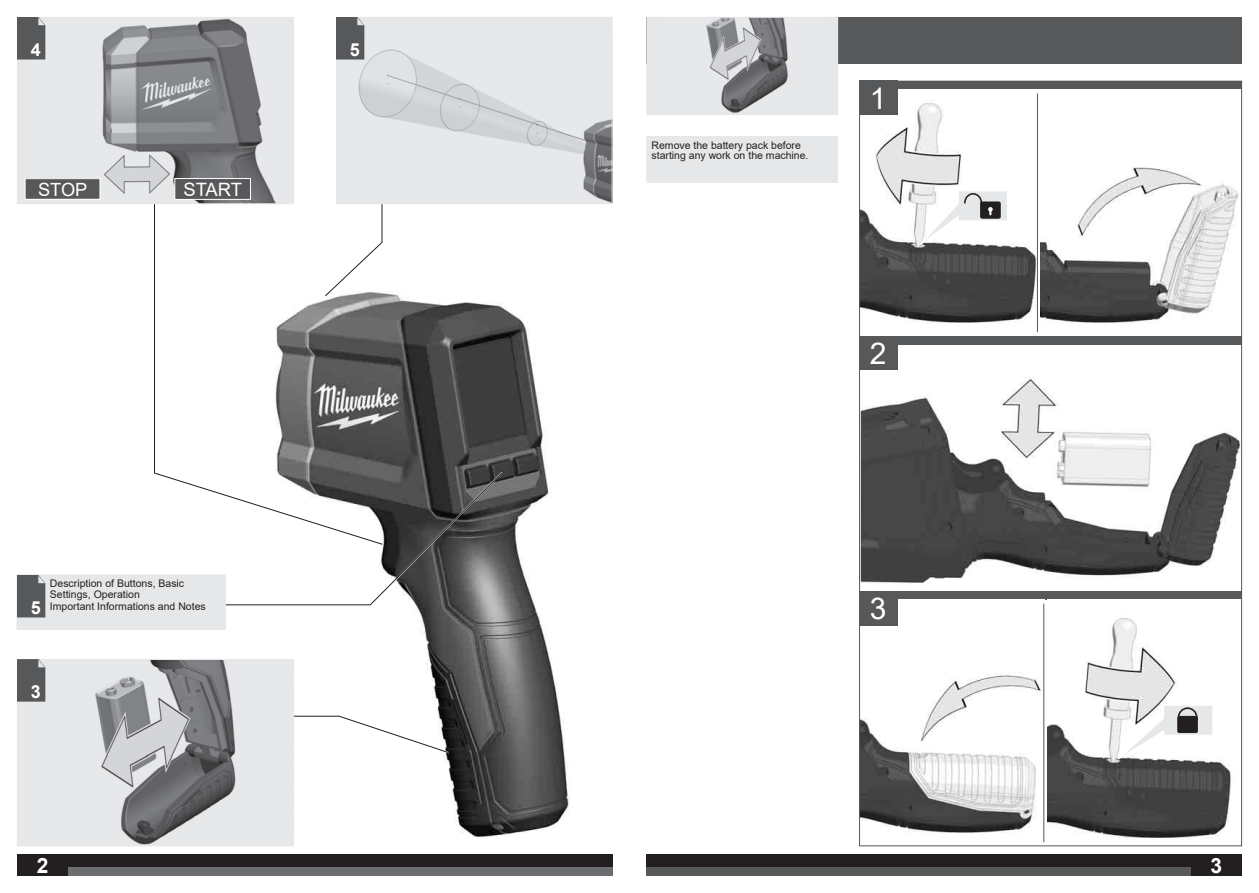
<style>
.page{position:relative;width:1259px;height:893px;background:#fff}
.page>*{position:absolute;margin:0;border:0;box-sizing:border-box;transform-origin:0 0}
.t1{font:30px "Arial";color:#fff}
.t2{font:700 21px "Arial";color:#fff}
.t3{font:18.45px "Arial";letter-spacing:-.01em;color:#fff}
.t4{font:18.15px "Arial";color:#fff}
.t5{font:700 18px "Arial";color:#fff}
.t6{font:10.5px/10.5px "Arial";color:#231f20}
.s1{font-weight:700;font-size:18px;color:#fff}
</style>
<div class="page">
<div style="left:646px;top:855px;width:596px;height:21px;background:#231f20"></div>
<div style="left:646px;top:867px;width:545px;height:9px;background:#57585a"></div>
<div style="left:646px;top:17px;width:596px;height:47px;background:#57585a"></div>
<div style="left:17px;top:855px;width:595px;height:21px;background:#231f20"></div>
<div style="left:68px;top:867px;width:544px;height:9px;background:#6c6d70"></div>
<img style="left:225px;top:293px;width:345px;height:553px">
<svg style="left:211px;top:470px;width:293px;height:137px"></svg>
<svg style="left:154px;top:140px;width:229px;height:405px"></svg>
<svg style="left:293px;top:715px;width:157px;height:39px"></svg>
<svg style="left:323px;top:140px;width:60px;height:158px"></svg>
<div style="left:17px;top:17px;width:276px;height:187px;background:#e6e7e9"></div>
<img style="left:100px;top:19px;width:175px;height:183px">
<div style="left:336px;top:17px;width:276px;height:187px;background:#e6e7e9"></div>
<img style="left:358px;top:49px;width:252px;height:153px">
<img style="left:19px;top:661px;width:272px;height:183px">
<div style="left:17px;top:659px;width:276px;height:187px;border:1px solid #e6e7e9"></div>
<svg style="left:336px;top:17px;width:29px;height:43px"></svg>
<svg style="left:17px;top:659px;width:29px;height:43px"></svg>
<svg style="left:17px;top:17px;width:29px;height:43px"></svg>
<div style="left:175px;top:179px;width:75px;height:20px;background:#57585a"></div>
<div style="left:174px;top:178px;width:77px;height:22px;border:1px solid #fff"></div>
<div style="left:25px;top:179px;width:75px;height:20px;background:#57585a"></div>
<div style="left:25px;top:178px;width:75px;height:22px;border:1px solid #fff"></div>
<div style="left:17px;top:575px;width:208px;height:54px;background:#e6e7e9"></div>
<svg style="left:17px;top:574px;width:29px;height:43px"></svg>
<div style="left:647px;top:17px;width:190px;height:98px;background:#e6e7e9"></div>
<img style="left:706px;top:19px;width:82px;height:94px">
<div style="left:646px;top:17px;width:192px;height:98px;border:1px solid #e6e7e9"></div>
<div style="left:647px;top:136px;width:190px;height:46px;background:#e6e7e9"></div>
<div style="left:646px;top:136px;width:192px;height:47px;border:1px solid #e6e7e9"></div>
<div style="left:859px;top:81px;width:383px;height:8px;background:#57585a"></div>
<img style="left:862px;top:347px;width:377px;height:236px">
<div style="left:859px;top:344px;width:383px;height:247px;border:2px solid #fff"></div>
<div style="left:859px;top:336px;width:383px;height:8px;background:#57585a"></div>
<div style="left:859px;top:591px;width:383px;height:9px;background:#57585a"></div>
<div style="left:859px;top:336px;width:38px;height:34px;background:#57585a"></div>
<img style="left:861px;top:89px;width:177px;height:244px">
<img style="left:861px;top:600px;width:183px;height:243px">
<img style="left:1040px;top:167px;width:198px;height:156px">
<img style="left:1047px;top:617px;width:184px;height:222px">
<hr style="left:1037px;top:94px;width:1px;height:238px;background:#57585a">
<hr style="left:1043px;top:604px;width:1px;height:238px;background:#57585a">
<div style="left:859px;top:81px;width:38px;height:34px;background:#57585a"></div>
<div style="left:859px;top:591px;width:38px;height:34px;background:#57585a"></div>
<svg style="left:911px;top:190px;width:97px;height:62px"></svg>
<svg style="left:1108px;top:704px;width:106px;height:62px"></svg>
<div style="left:1177px;top:716px;width:20px;height:16px;background:#231f20"></div>
<div style="left:1177px;top:716px;width:20px;height:17px;border:1px solid #231f20"></div>
<h3 class="t5" style="left:31px;top:40px;width:12px">4</h3>
<h3 class="t4" style="left:38px;top:179px;width:51px">STOP</h3>
<h3 class="t3" style="left:183px;top:179px;width:60px">START</h3>
<h3 class="t5" style="left:350px;top:40px;width:12px">5</h3>
<p class="t6" style="left:50px;top:578px;width:136px">Description of Buttons, Basic</p>
<p class="t6" style="left:50px;top:590px;width:91px">Settings, Operation</p>
<p class="t6" style="left:31px;top:601px;width:176px"><span class="s1">5</span> Important Informations and Notes</p>
<h3 class="t5" style="left:31px;top:682px;width:12px">3</h3>
<p class="t6" style="left:651px;top:140px;width:158px">Remove the battery pack before starting any work on the machine.</p>
<h1 class="t1" style="left:870px;top:82px;width:18px">1</h1>
<h1 class="t1" style="left:870px;top:337px;width:18px">2</h1>
<h1 class="t1" style="left:870px;top:592px;width:18px">3</h1>
<h2 class="t2" style="left:37px;top:854px;width:13px">2</h2>
<h2 class="t2" style="left:1210px;top:854px;width:13px">3</h2>
</div>
